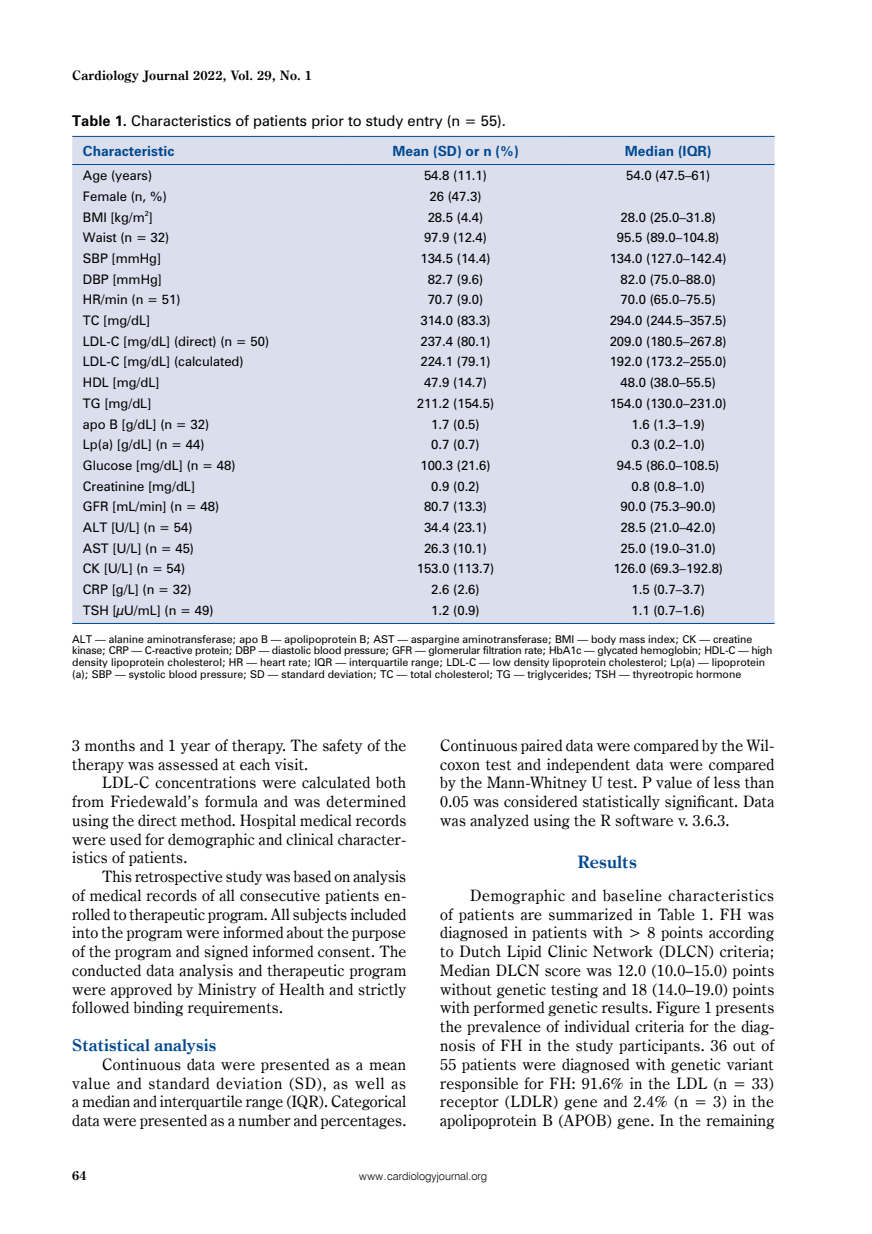
<style>
.page{position:relative;width:872px;height:1234px;background:#fff}
.page>*{position:absolute;margin:0;border:0;box-sizing:border-box;transform-origin:0 0}
.t1{font:700 17.25px "Century Oldst EU";color:#004990}
.t2{font:700 16.5px "Century Oldst EU";color:#004990}
.t3{font:15.75px/18.8px "Century Oldst EU";letter-spacing:.015em;color:#000;text-align:justify}
.t4{font:13.5px "Zurich PL";color:#000}
.t5{font:700 13.05px "Century Oldst EU";letter-spacing:.015em;color:#000}
.t6{font:700 12.75px "Zurich PL";color:#004990}
.t7{font:700 12.75px "Century Oldst EU";color:#000}
.t8{font:12px "Zurich PL";color:#000}
.t9{font:10.95px "Swis 721 Lt EU";color:#000}
.t10{font:9.75px/11.9px "Zurich PL";color:#000}
.s1{font-weight:700}
</style>
<div class="page">
<div style="left:72px;top:137px;width:702px;height:486px;background:#dbdeed"></div>
<hr style="left:72px;top:623px;width:277px;height:1px;background:#004990">
<hr style="left:349px;top:623px;width:213px;height:1px;background:#004990">
<hr style="left:562px;top:623px;width:212px;height:1px;background:#004990">
<hr style="left:72px;top:136px;width:277px;height:1px;background:#004990">
<hr style="left:349px;top:136px;width:213px;height:1px;background:#004990">
<hr style="left:562px;top:136px;width:212px;height:1px;background:#004990">
<hr style="left:72px;top:164px;width:277px;height:1px;background:#004990">
<hr style="left:349px;top:164px;width:213px;height:1px;background:#004990">
<hr style="left:562px;top:164px;width:212px;height:1px;background:#004990">
<p class="t5" style="left:72px;top:67px;width:241px">Cardiology Journal 2022, Vol. 29, No. 1</p>
<p class="t4" style="left:72px;top:111px;width:435px"><span class="s1">Table 1.</span> Characteristics of patients prior to study entry (n = 55).</p>
<p class="t6" style="left:83px;top:142px;width:93px">Characteristic</p>
<p class="t6" style="left:392px;top:142px;width:128px">Mean (SD) or n (%)</p>
<p class="t6" style="left:625px;top:142px;width:88px">Median (IQR)</p>
<p class="t8" style="left:83px;top:167px;width:71px">Age (years)</p>
<p class="t8" style="left:424px;top:167px;width:65px">54.8 (11.1)</p>
<p class="t8" style="left:626px;top:167px;width:86px">54.0 (47.5–61)</p>
<p class="t8" style="left:83px;top:188px;width:86px">Female (n, %)</p>
<p class="t8" style="left:429px;top:188px;width:54px">26 (47.3)</p>
<p class="t8" style="left:83px;top:209px;width:72px">BMI [kg/m<sup>2</sup>]</p>
<p class="t8" style="left:428px;top:209px;width:57px">28.5 (4.4)</p>
<p class="t8" style="left:620px;top:209px;width:97px">28.0 (25.0–31.8)</p>
<p class="t8" style="left:83px;top:229px;width:88px">Waist (n = 32)</p>
<p class="t8" style="left:424px;top:229px;width:65px">97.9 (12.4)</p>
<p class="t8" style="left:617px;top:229px;width:104px">95.5 (89.0–104.8)</p>
<p class="t8" style="left:83px;top:250px;width:80px">SBP [mmHg]</p>
<p class="t8" style="left:420px;top:250px;width:72px">134.5 (14.4)</p>
<p class="t8" style="left:609px;top:250px;width:119px">134.0 (127.0–142.4)</p>
<p class="t8" style="left:83px;top:271px;width:81px">DBP [mmHg]</p>
<p class="t8" style="left:428px;top:271px;width:57px">82.7 (9.6)</p>
<p class="t8" style="left:620px;top:271px;width:97px">82.0 (75.0–88.0)</p>
<p class="t8" style="left:83px;top:291px;width:99px">HR/min (n = 51)</p>
<p class="t8" style="left:428px;top:291px;width:57px">70.7 (9.0)</p>
<p class="t8" style="left:620px;top:291px;width:97px">70.0 (65.0–75.5)</p>
<p class="t8" style="left:83px;top:312px;width:69px">TC [mg/dL]</p>
<p class="t8" style="left:420px;top:312px;width:72px">314.0 (83.3)</p>
<p class="t8" style="left:609px;top:312px;width:119px">294.0 (244.5–357.5)</p>
<p class="t8" style="left:83px;top:333px;width:188px">LDL-C [mg/dL] (direct) (n = 50)</p>
<p class="t8" style="left:420px;top:333px;width:72px">237.4 (80.1)</p>
<p class="t8" style="left:609px;top:333px;width:119px">209.0 (180.5–267.8)</p>
<p class="t8" style="left:83px;top:353px;width:162px">LDL-C [mg/dL] (calculated)</p>
<p class="t8" style="left:420px;top:353px;width:72px">224.1 (79.1)</p>
<p class="t8" style="left:609px;top:353px;width:119px">192.0 (173.2–255.0)</p>
<p class="t8" style="left:83px;top:374px;width:78px">HDL [mg/dL]</p>
<p class="t8" style="left:424px;top:374px;width:65px">47.9 (14.7)</p>
<p class="t8" style="left:620px;top:374px;width:97px">48.0 (38.0–55.5)</p>
<p class="t8" style="left:83px;top:395px;width:70px">TG [mg/dL]</p>
<p class="t8" style="left:417px;top:395px;width:79px">211.2 (154.5)</p>
<p class="t8" style="left:609px;top:395px;width:119px">154.0 (130.0–231.0)</p>
<p class="t8" style="left:83px;top:416px;width:128px">apo B [g/dL] (n = 32)</p>
<p class="t8" style="left:431px;top:416px;width:50px">1.7 (0.5)</p>
<p class="t8" style="left:631px;top:416px;width:75px">1.6 (1.3–1.9)</p>
<p class="t8" style="left:83px;top:436px;width:123px">Lp(a) [g/dL] (n = 44)</p>
<p class="t8" style="left:431px;top:436px;width:50px">0.7 (0.7)</p>
<p class="t8" style="left:631px;top:436px;width:75px">0.3 (0.2–1.0)</p>
<p class="t8" style="left:83px;top:457px;width:154px">Glucose [mg/dL] (n = 48)</p>
<p class="t8" style="left:420px;top:457px;width:72px">100.3 (21.6)</p>
<p class="t8" style="left:617px;top:457px;width:104px">94.5 (86.0–108.5)</p>
<p class="t8" style="left:83px;top:478px;width:114px">Creatinine [mg/dL]</p>
<p class="t8" style="left:431px;top:478px;width:50px">0.9 (0.2)</p>
<p class="t8" style="left:631px;top:478px;width:75px">0.8 (0.8–1.0)</p>
<p class="t8" style="left:83px;top:498px;width:138px">GFR [mL/min] (n = 48)</p>
<p class="t8" style="left:424px;top:498px;width:65px">80.7 (13.3)</p>
<p class="t8" style="left:620px;top:498px;width:97px">90.0 (75.3–90.0)</p>
<p class="t8" style="left:83px;top:519px;width:111px">ALT [U/L] (n = 54)</p>
<p class="t8" style="left:424px;top:519px;width:65px">34.4 (23.1)</p>
<p class="t8" style="left:620px;top:519px;width:97px">28.5 (21.0–42.0)</p>
<p class="t8" style="left:83px;top:540px;width:113px">AST [U/L] (n = 45)</p>
<p class="t8" style="left:424px;top:540px;width:65px">26.3 (10.1)</p>
<p class="t8" style="left:620px;top:540px;width:97px">25.0 (19.0–31.0)</p>
<p class="t8" style="left:83px;top:560px;width:104px">CK [U/L] (n = 54)</p>
<p class="t8" style="left:417px;top:560px;width:79px">153.0 (113.7)</p>
<p class="t8" style="left:613px;top:560px;width:111px">126.0 (69.3–192.8)</p>
<p class="t8" style="left:83px;top:581px;width:110px">CRP [g/L] (n = 32)</p>
<p class="t8" style="left:431px;top:581px;width:50px">2.6 (2.6)</p>
<p class="t8" style="left:631px;top:581px;width:75px">1.5 (0.7–3.7)</p>
<p class="t8" style="left:83px;top:602px;width:132px">TSH [µU/mL] (n = 49)</p>
<p class="t8" style="left:431px;top:602px;width:50px">1.2 (0.9)</p>
<p class="t8" style="left:631px;top:602px;width:75px">1.1 (0.7–1.6)</p>
<p class="t10" style="left:72px;top:632px;width:701px">ALT — alanine aminotransferase; apo B — apolipoprotein B; AST — aspargine aminotransferase; BMI — body mass index; CK — creatine kinase; CRP — C-reactive protein; DBP — diastolic blood pressure; GFR — glomerular filtration rate; HbA1c — glycated hemoglobin; HDL-C — high density lipoprotein cholesterol; HR — heart rate; IQR — interquartile range; LDL-C — low density lipoprotein cholesterol; Lp(a) — lipoprotein (a); SBP — systolic blood pressure; SD — standard deviation; TC — total cholesterol; TG — triglycerides; TSH — thyreotropic hormone</p>
<p class="t3" style="left:72px;top:736px;width:335px">3 months and 1 year of therapy. The safety of the therapy was assessed at each visit.</p>
<p class="t3" style="left:72px;top:773px;width:336px;text-indent:30px">LDL-C concentrations were calculated both from Friedewald’s formula and was determined using the direct method. Hospital medical records were used for demographic and clinical character&shy;istics of patients.</p>
<p class="t3" style="left:72px;top:867px;width:335px;text-indent:30px">This retrospective study was based on analysis of medical records of all consecutive patients en&shy;rolled to therapeutic program. All subjects included into the program were informed about the purpose of the program and signed informed consent. The conducted data analysis and therapeutic program were approved by Ministry of Health and strictly followed binding requirements.</p>
<p class="t2" style="left:72px;top:1034px;width:145px">Statistical analysis</p>
<p class="t3" style="left:72px;top:1054px;width:336px;text-indent:30px">Continuous data were presented as a mean value and standard deviation (SD), as well as a median and interquartile range (IQR). Categorical data were presented as a number and percentages.</p>
<p class="t3" style="left:440px;top:736px;width:335px">Continuous paired data were compared by the Wil&shy;coxon test and independent data were compared by the Mann-Whitney U test. P value of less than 0.05 was considered statistically significant. Data was analyzed using the R software v. 3.6.3.</p>
<p class="t1" style="left:577px;top:850px;width:61px">Results</p>
<p class="t3" style="left:440px;top:886px;width:336px;text-indent:30px">Demographic and baseline characteristics of patients are summarized in Table 1. FH was diagnosed in patients with &gt; 8 points according to Dutch Lipid Clinic Network (DLCN) criteria; Median DLCN score was 12.0 (10.0–15.0) points without genetic testing and 18 (14.0–19.0) points with performed genetic results. Figure 1 presents the prevalence of individual criteria for the diag&shy;nosis of FH in the study participants. 36 out of 55 patients were diagnosed with genetic variant responsible for FH: 91.6% in the LDL (n = 33) receptor (LDLR) gene and 2.4% (n = 3) in the apolipoprotein B (APOB) gene. In the remaining</p>
<p class="t7" style="left:72px;top:1167px;width:16px">64</p>
<p class="t9" style="left:359px;top:1169px;width:129px">www.cardiologyjournal.org</p>
</div>
